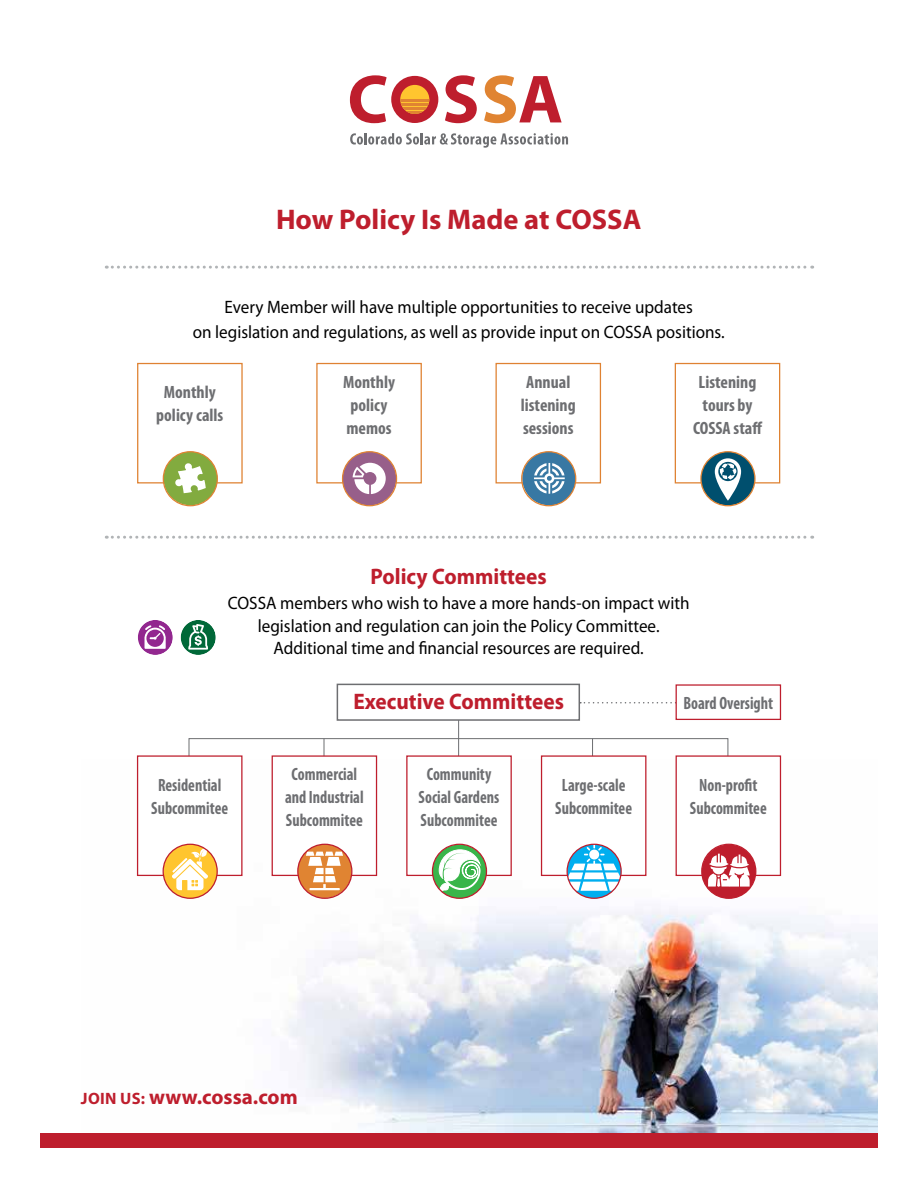
<style>
.page{position:relative;width:918px;height:1188px;background:#fff}
.page>*{position:absolute;margin:0;border:0;box-sizing:border-box;transform-origin:0 0}
.t1{font:700 28.5px "Myriad Pro";color:#be1e2d}
.t2{font:700 22.5px "Myriad Pro";color:#be1e2d;scale:.95 1}
.t3{font:700 21px "Myriad Pro";color:#be1e2d}
.t4{font:18px/22.5px "Myriad Pro";color:#000;text-align:center;scale:.95 1}
.t5{font:700 condensed 17.85px/23px "Myriad Pro";color:#6d6e71;text-align:center;scale:.9 1}
.t6{font:700 condensed 17.85px/23px "Myriad Pro";color:#6d6e71;text-align:center}
.s1{font-size:16.5px}
</style>
<div class="page">
<svg style="left:580px;top:702px;width:96px;height:2px"></svg>
<svg style="left:188px;top:738px;width:541px;height:21px"></svg>
<hr style="left:324px;top:739px;width:1px;height:33px;background:#6d6e71">
<hr style="left:458px;top:700px;width:1px;height:72px;background:#6d6e71">
<hr style="left:592px;top:739px;width:1px;height:33px;background:#6d6e71">
<div style="left:337px;top:684px;width:243px;height:37px;background:#fff;border:2px solid #6d6e71"></div>
<img style="left:136px;top:759px;width:742px;height:374px">
<svg style="left:350px;top:133px;width:218px;height:15px"></svg>
<svg style="left:350px;top:75px;width:37px;height:48px"></svg>
<svg style="left:445px;top:75px;width:32px;height:48px"></svg>
<svg style="left:484px;top:75px;width:78px;height:48px"></svg>
<div style="left:391px;top:76px;width:47px;height:47px;background:#be1e2d;border-radius:50%"></div>
<svg style="left:400px;top:85px;width:29px;height:29px"></svg>
<hr style="left:400px;top:100px;width:29px;height:2px;background:#e08432">
<hr style="left:400px;top:104px;width:29px;height:2px;background:#e08432">
<hr style="left:400px;top:108px;width:29px;height:2px;background:#e08432">
<hr style="left:400px;top:112px;width:29px;height:2px;background:#e08432">
<svg style="left:106px;top:266px;width:707px;height:3px"></svg>
<svg style="left:106px;top:536px;width:707px;height:3px"></svg>
<div style="left:137px;top:363px;width:106px;height:120px;border:1px solid #df8232"></div>
<div style="left:163px;top:452px;width:54px;height:53px;background:#82ab3f;border-radius:50%"></div>
<svg style="left:175px;top:463px;width:31px;height:30px"></svg>
<div style="left:163px;top:451px;width:55px;height:55px;border:1px solid #df8232;border-radius:50%"></div>
<div style="left:137px;top:755px;width:106px;height:121px;background:#fff;border:1px solid #be1e2d"></div>
<svg style="left:163px;top:844px;width:54px;height:54px"></svg>
<svg style="left:172px;top:848px;width:38px;height:42px"></svg>
<div style="left:163px;top:844px;width:55px;height:55px;border:1px solid #be1e2d;border-radius:50%"></div>
<div style="left:138px;top:620px;width:35px;height:35px;background:#92278f;border-radius:50%"></div>
<svg style="left:144px;top:625px;width:22px;height:24px"></svg>
<div style="left:181px;top:620px;width:35px;height:35px;background:#006838;border-radius:50%"></div>
<svg style="left:188px;top:624px;width:20px;height:26px"></svg>
<div style="left:272px;top:755px;width:105px;height:121px;background:#fff;border:1px solid #be1e2d"></div>
<svg style="left:298px;top:844px;width:54px;height:54px"></svg>
<hr style="left:309px;top:888px;width:31px;height:2px;background:#fff">
<svg style="left:306px;top:852px;width:37px;height:30px"></svg>
<div style="left:297px;top:844px;width:55px;height:55px;border:1px solid #be1e2d;border-radius:50%"></div>
<div style="left:406px;top:755px;width:106px;height:121px;background:#fff;border:1px solid #be1e2d"></div>
<svg style="left:432px;top:844px;width:54px;height:54px"></svg>
<svg style="left:439px;top:849px;width:41px;height:45px"></svg>
<div style="left:432px;top:844px;width:55px;height:55px;border:1px solid #be1e2d;border-radius:50%"></div>
<div style="left:541px;top:755px;width:105px;height:121px;background:#fff;border:1px solid #be1e2d"></div>
<div style="left:567px;top:844px;width:54px;height:54px;background:#00aeef;border-radius:50%"></div>
<svg style="left:567px;top:844px;width:54px;height:47px"></svg>
<div style="left:567px;top:844px;width:55px;height:55px;border:1px solid #be1e2d;border-radius:50%"></div>
<div style="left:676px;top:755px;width:105px;height:121px;background:#fff;border:1px solid #be1e2d"></div>
<div style="left:676px;top:684px;width:105px;height:36px;background:#fff;border:1px solid #be1e2d"></div>
<div style="left:702px;top:844px;width:54px;height:54px;background:#be1e2d;border-radius:50%"></div>
<svg style="left:708px;top:854px;width:42px;height:33px"></svg>
<div style="left:701px;top:844px;width:55px;height:55px;border:1px solid #be1e2d;border-radius:50%"></div>
<div style="left:675px;top:363px;width:105px;height:120px;border:1px solid #df8232"></div>
<div style="left:701px;top:452px;width:54px;height:53px;background:#004f6e;border-radius:50%"></div>
<svg style="left:715px;top:458px;width:26px;height:43px"></svg>
<div style="left:700px;top:451px;width:56px;height:55px;border:1px solid #df8232;border-radius:50%"></div>
<div style="left:496px;top:363px;width:105px;height:120px;border:1px solid #df8232"></div>
<div style="left:522px;top:452px;width:54px;height:53px;background:#3878a3;border-radius:50%"></div>
<svg style="left:534px;top:463px;width:31px;height:31px"></svg>
<div style="left:521px;top:451px;width:55px;height:55px;border:1px solid #df8232;border-radius:50%"></div>
<div style="left:316px;top:363px;width:106px;height:120px;border:1px solid #df8232"></div>
<div style="left:343px;top:452px;width:53px;height:54px;background:#975f8a;border-radius:50%"></div>
<svg style="left:353px;top:463px;width:33px;height:31px"></svg>
<div style="left:342px;top:451px;width:55px;height:55px;border:1px solid #df8232;border-radius:50%"></div>
<div style="left:40px;top:1133px;width:838px;height:15px;background:#be1e2d"></div>
<h1 class="t1" style="left:276px;top:201px;width:367px">How Policy Is Made at COSSA</h1>
<p class="t4" style="left:193px;top:294px;width:561px;line-height:25.5px">Every Member will have multiple opportunities to receive updates<br>on legislation and regulations, as well as provide input on COSSA positions.</p>
<p class="t6" style="left:156px;top:380px;width:69px">Monthly policy calls</p>
<p class="t6" style="left:343px;top:370px;width:54px;text-align:left">Monthly policy memos</p>
<p class="t6" style="left:521px;top:370px;width:57px">Annual listening sessions</p>
<p class="t6" style="left:693px;top:370px;width:71px">Listening tours by<br>COSSA staff</p>
<p class="t2" style="left:371px;top:562px;width:187px">Policy Committees</p>
<p class="t4" style="left:228px;top:592px;width:487px">COSSA members who wish to have a more hands-on impact with legislation and regulation can join the Policy Committee.<br>Additional time and financial resources are required.</p>
<p class="t2" style="left:354px;top:687px;width:223px">Executive Committees</p>
<p class="t5" style="left:684px;top:691px;width:101px">Board Oversight</p>
<p class="t5" style="left:151px;top:773px;width:87px">Residential<br>Subcommitee</p>
<p class="t5" style="left:285px;top:762px;width:89px">Commercial and Industrial<br>Subcommitee</p>
<p class="t5" style="left:419px;top:762px;width:91px">Community<br>Social Gardens<br>Subcommitee</p>
<p class="t5" style="left:555px;top:773px;width:87px">Large-scale<br>Subcommitee</p>
<p class="t5" style="left:690px;top:773px;width:87px">Non-profit<br>Subcommitee</p>
<p class="t3" style="left:81px;top:1084px;width:218px"><span class="s1">JOIN US:</span> www.cossa.com</p>
</div>
